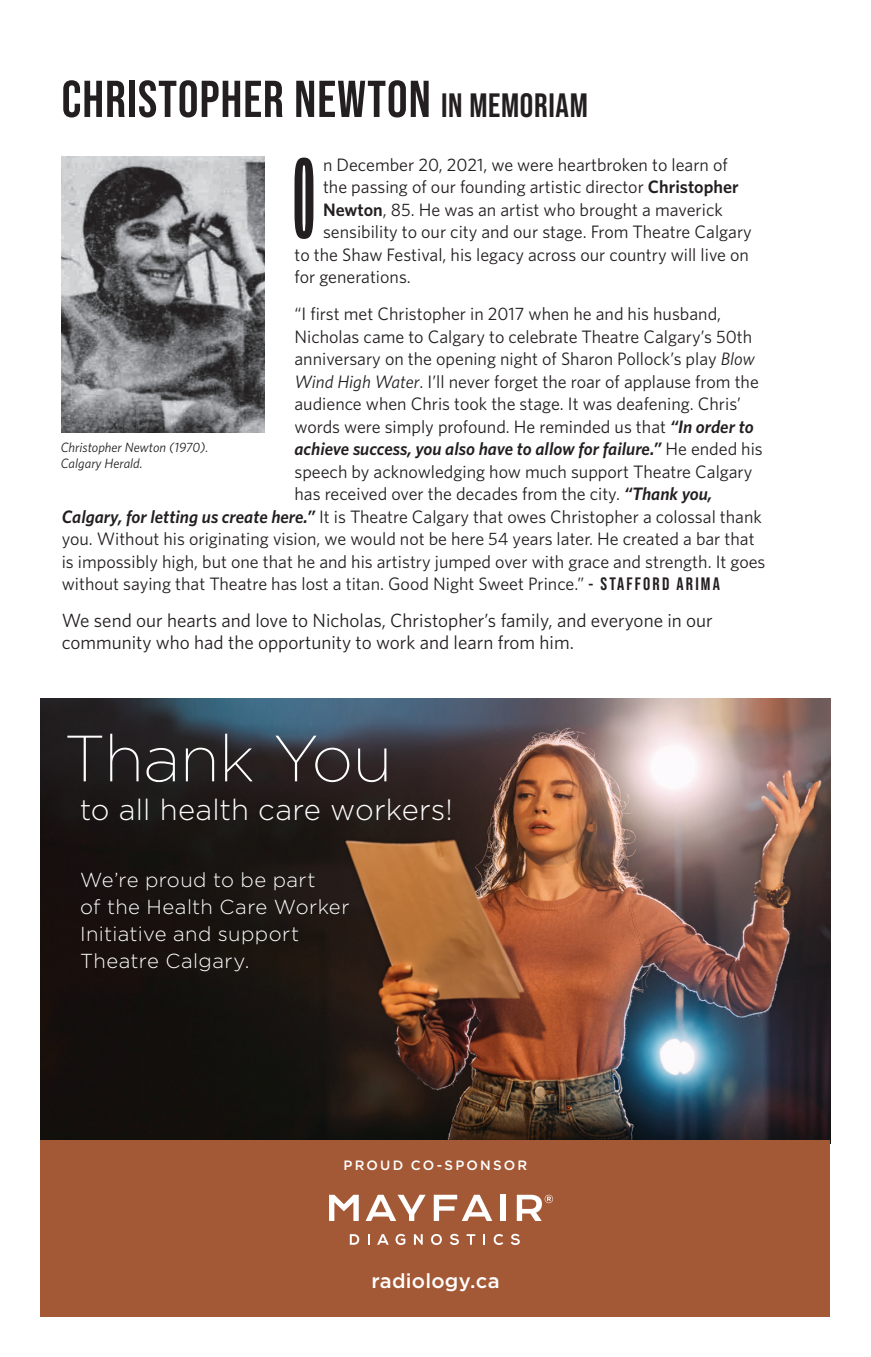
<style>
.page{position:relative;width:871px;height:1357px;background:#fff}
.page>*{position:absolute;margin:0;border:0;box-sizing:border-box;transform-origin:0 0}
.t1{font:900 113.4px "Origin Super Condensed";color:#231f20}
.t2{font:200 65.25px "Gotham";letter-spacing:-.01em;color:#fff}
.t3{font:700 51.75px "Bebas Neue Pro";letter-spacing:.02em;color:#231f20}
.t4{font:300 29.25px "Gotham";letter-spacing:.005em;color:#fff}
.t5{font:300 20.25px/27px "Gotham";letter-spacing:.02em;color:#fff}
.t6{font:500 20.25px "Gotham";letter-spacing:.01em;color:#fff}
.t7{font:19.12px/22.5px "Whitney HTF";color:#231f20}
.t8{font:18px "Whitney HTF";color:#231f20}
.t9{font:italic 600 18px "Whitney HTF";color:#231f20}
.t10{font:italic 13.5px/15.8px "Whitney HTF";color:#231f20}
.t11{font:500 13.5px "Gotham";letter-spacing:.165em;color:#fff}
.s1{font-size:33.75px}
.s2{font-weight:600}
.s3{font-style:italic}
.s4{font-weight:600;font-style:italic}
.s5{font-weight:400;font-style:normal}
.s6{font-family:"Bebas Neue Pro";font-weight:700}
</style>
<div class="page">
<img style="left:62px;top:156px;width:202px;height:276px">
<img style="left:40px;top:699px;width:790px;height:441px">
<div style="left:40px;top:1140px;width:790px;height:176px;background:#a45936"></div>
<svg style="left:329px;top:1195px;width:30px;height:26px"></svg>
<svg style="left:365px;top:1195px;width:61px;height:26px"></svg>
<svg style="left:434px;top:1195px;width:58px;height:26px"></svg>
<div style="left:500px;top:1195px;width:5px;height:26px;background:#fff"></div>
<svg style="left:350px;top:1234px;width:9px;height:11px"></svg>
<svg style="left:377px;top:1234px;width:12px;height:11px"></svg>
<svg style="left:395px;top:1234px;width:10px;height:11px"></svg>
<svg style="left:414px;top:1234px;width:9px;height:11px"></svg>
<svg style="left:431px;top:1234px;width:11px;height:11px"></svg>
<svg style="left:450px;top:1234px;width:9px;height:11px"></svg>
<svg style="left:466px;top:1234px;width:9px;height:11px"></svg>
<svg style="left:483px;top:1234px;width:2px;height:11px"></svg>
<svg style="left:494px;top:1234px;width:9px;height:11px"></svg>
<svg style="left:511px;top:1234px;width:9px;height:11px"></svg>
<svg style="left:517px;top:1195px;width:36px;height:26px"></svg>
<h3 class="t3" style="left:62px;top:69px;width:528px">CHRISTOPHER NEWTON <span class="s1">IN MEMORIAM</span></h3>
<h1 class="t1" style="left:293px;top:139px;width:24px">O</h1>
<p class="t8" style="left:323px;top:154px;width:406px">n December 20, 2021, we were heartbroken to learn of</p>
<p class="t8" style="left:323px;top:176px;width:417px">the passing of our founding artistic director <span class="s2">Christopher</span></p>
<p class="t8" style="left:323px;top:199px;width:401px"><span class="s2">Newton</span>, 85. He was an artist who brought a maverick</p>
<p class="t8" style="left:323px;top:221px;width:430px">sensibility to our city and our stage. From Theatre Calgary</p>
<p class="t8" style="left:294px;top:244px;width:456px">to the Shaw Festival, his legacy across our country will live on</p>
<p class="t8" style="left:294px;top:266px;width:118px">for generations.</p>
<p class="t8" style="left:294px;top:303px;width:428px">“I first met Christopher in 2017 when he and his husband,</p>
<p class="t8" style="left:294px;top:326px;width:459px">Nicholas came to Calgary to celebrate Theatre Calgary’s 50th</p>
<p class="t8" style="left:294px;top:348px;width:462px">anniversary on the opening night of Sharon Pollock’s play <span class="s3">Blow</span></p>
<p class="t8" style="left:294px;top:371px;width:466px"><span class="s3">Wind High Water</span>. I’ll never forget the roar of applause from the</p>
<p class="t8" style="left:294px;top:393px;width:448px">audience when Chris took the stage. It was deafening. Chris’</p>
<p class="t8" style="left:294px;top:416px;width:461px">words were simply profound. He reminded us that <span class="s4">“In order to</span></p>
<p class="t9" style="left:294px;top:438px;width:470px">achieve success, you also have to allow for failure.” <span class="s5">He ended his</span></p>
<p class="t8" style="left:294px;top:461px;width:459px">speech by acknowledging how much support Theatre Calgary</p>
<p class="t8" style="left:294px;top:483px;width:419px">has received over the decades from the city. <span class="s4">“Thank you,</span></p>
<p class="t8" style="left:62px;top:506px;width:701px"><span class="s4">Calgary, for letting us create here.”</span> It is Theatre Calgary that owes Christopher a colossal thank</p>
<p class="t8" style="left:62px;top:528px;width:694px">you. Without his originating vision, we would not be here 54 years later. He created a bar that</p>
<p class="t8" style="left:62px;top:551px;width:705px">is impossibly high, but one that he and his artistry jumped over with grace and strength. It goes</p>
<p class="t8" style="left:62px;top:573px;width:660px">without saying that Theatre has lost a titan. Good Night Sweet Prince.” <span class="s6">- STAFFORD ARIMA</span></p>
<p class="t7" style="left:62px;top:608px;width:652px">We send our hearts and love to Nicholas, Christopher’s family, and everyone in our community who had the opportunity to work and learn from him.</p>
<p class="t10" style="left:61px;top:439px;width:149px">Christopher Newton (1970).<br>Calgary Herald.</p>
<h2 class="t2" style="left:65px;top:718px;width:329px">Thank You</h2>
<h3 class="t4" style="left:80px;top:791px;width:374px">to all health care workers!</h3>
<p class="t5" style="left:80px;top:866px;width:271px">We’re proud to be part<br>of the Health Care Worker<br>Initiative and support<br>Theatre Calgary.</p>
<p class="t11" style="left:343px;top:1156px;width:185px">PROUD CO-SPONSOR</p>
<p class="t6" style="left:371px;top:1268px;width:130px">radiology.ca</p>
</div>
